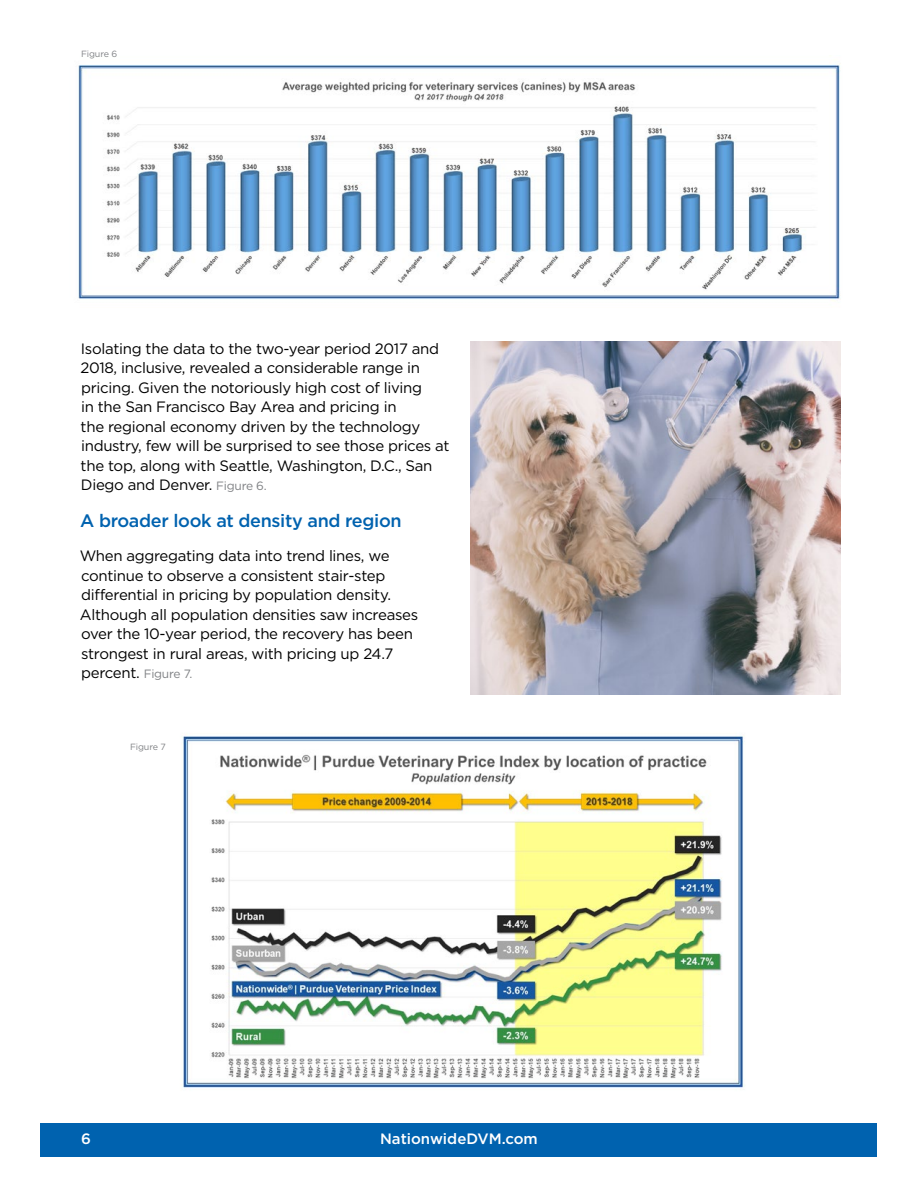
<style>
.page{position:relative;width:918px;height:1188px;background:#fff}
.page>*{position:absolute;margin:0;border:0;box-sizing:border-box;transform-origin:0 0}
.t1{font:500 18px "Gotham";letter-spacing:-.02em;color:#0062af}
.t2{font:15px/19.5px "Gotham";letter-spacing:-.02em;color:#000}
.t3{font:500 15px "Gotham";color:#fff}
.t4{font:9px "Gotham";letter-spacing:-.01em;color:#808285}
.s1{font-size:12px;color:#808285}
</style>
<div class="page">
<img style="left:78px;top:63px;width:762px;height:238px">
<img style="left:182px;top:735px;width:563px;height:353px">
<div style="left:40px;top:1123px;width:838px;height:33px;background:#0062af"></div>
<img style="left:471px;top:342px;width:369px;height:352px">
<p class="t4" style="left:81px;top:48px;width:38px">Figure 6</p>
<p class="t2" style="left:80px;top:338px;width:371px">Isolating the data to the two-year period 2017 and 2018, inclusive, revealed a considerable range in pricing. Given the notoriously high cost of living<br>in the San Francisco Bay Area and pricing in<br>the regional economy driven by the technology industry, few will be surprised to see those prices at the top, along with Seattle, Washington, D.C., San Diego and Denver. <span class="s1">Figure 6.</span></p>
<p class="t1" style="left:80px;top:509px;width:323px">A broader look at density and region</p>
<p class="t2" style="left:80px;top:546px;width:340px">When aggregating data into trend lines, we continue to observe a consistent stair-step differential in pricing by population density.<br>Although all population densities saw increases over the 10-year period, the recovery has been strongest in rural areas, with pricing up 24.7 percent. <span class="s1">Figure 7.</span></p>
<p class="t4" style="left:130px;top:741px;width:37px">Figure 7</p>
<p class="t3" style="left:81px;top:1129px;width:11px">6</p>
<p class="t3" style="left:380px;top:1129px;width:159px">NationwideDVM.com</p>
</div>
